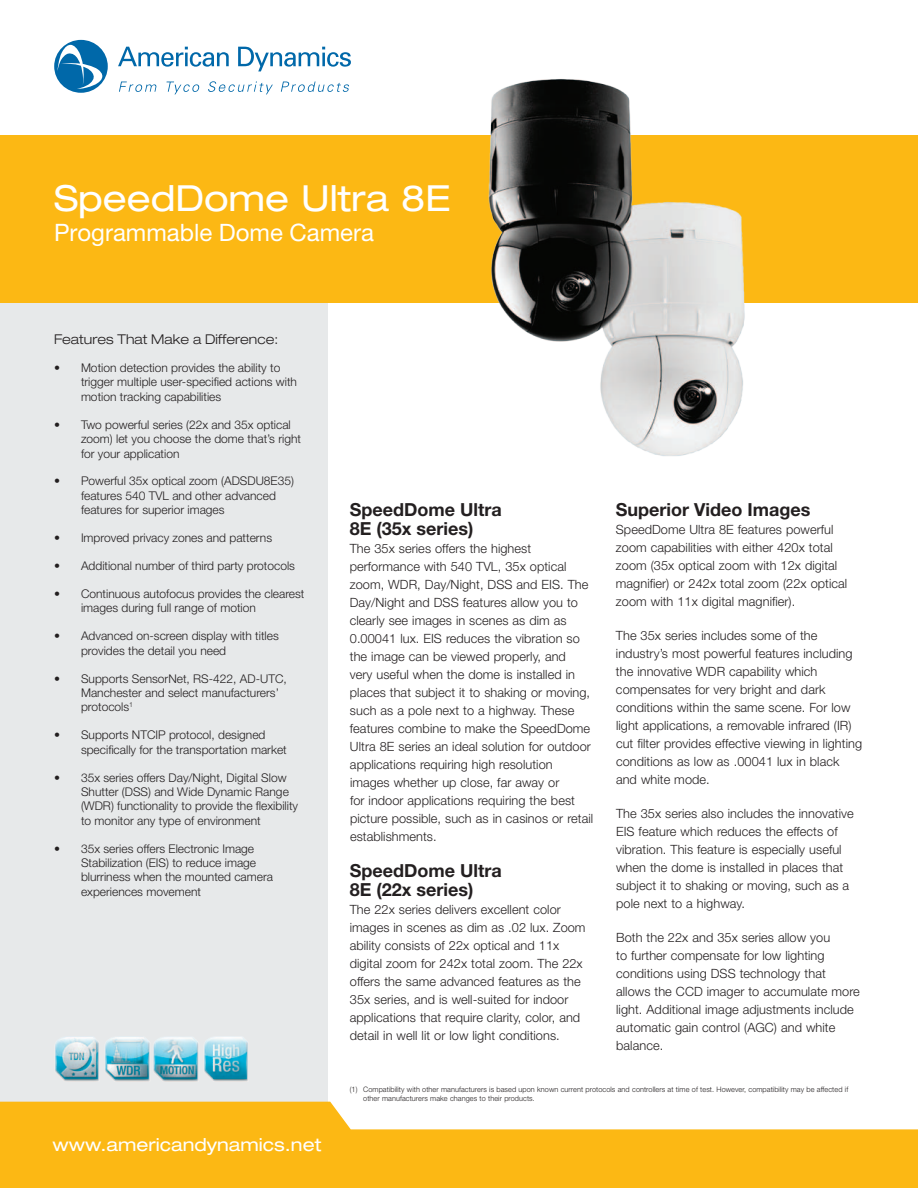
<style>
.page{position:relative;width:918px;height:1188px;background:#fff}
.page>*{position:absolute;margin:0;border:0;box-sizing:border-box;transform-origin:0 0}
.t1{font:expanded 36px "Helvetica Neue LT Pro";color:#fff}
.t2{font:24px "Helvetica Neue LT Pro";color:#fff}
.t3{font:700 18px/19.5px "Helvetica Neue LT Pro";color:#231f20}
.t4{font:expanded 18px "Helvetica Neue LT Pro";color:#fff}
.t5{font:300 expanded 13.5px "Helvetica Neue LT Pro";color:#231f20}
.t6{font:300 12.75px/18px "Helvetica Neue LT Pro";letter-spacing:.005em;color:#231f20}
.t7{font:300 12px/14.4px "Helvetica Neue LT Pro";color:#231f20}
.t8{font:300 7.5px/9px "Helvetica Neue LT Pro";letter-spacing:.01em;color:#231f20}
</style>
<div class="page">
<div style="left:0;top:162px;width:328px;height:1026px;background:#e7e9ea"></div>
<div style="left:0;top:135px;width:918px;height:167px;background:#fcb814"></div>
<svg style="left:0;top:1102px;width:918px;height:86px;fill:#fcb814"></svg>
<svg style="left:118px;top:47px;width:111px;height:20px"></svg>
<svg style="left:238px;top:47px;width:113px;height:24px"></svg>
<svg style="left:54px;top:40px;width:54px;height:53px"></svg>
<svg style="left:119px;top:82px;width:38px;height:10px"></svg>
<svg style="left:166px;top:82px;width:33px;height:12px"></svg>
<svg style="left:208px;top:81px;width:65px;height:13px"></svg>
<svg style="left:281px;top:81px;width:68px;height:11px"></svg>
<img style="left:476px;top:79px;width:280px;height:377px">
<img style="left:204px;top:1037px;width:44px;height:45px">
<img style="left:153px;top:1037px;width:45px;height:45px">
<img style="left:55px;top:1037px;width:44px;height:45px">
<img style="left:105px;top:1037px;width:45px;height:45px">
<h1 class="t1" style="left:54px;top:178px;width:398px">SpeedDome Ultra 8E</h1>
<h2 class="t2" style="left:54px;top:218px;width:322px">Programmable Dome Camera</h2>
<p class="t5" style="left:54px;top:331px;width:226px">Features That Make a Difference:</p>
<p class="t7" style="left:81px;top:360px;width:218px;text-indent:-27px">• Motion detection provides the ability to trigger multiple user-specified actions with motion tracking capabilities</p>
<p class="t7" style="left:81px;top:417px;width:222px;text-indent:-27px">• Two powerful series (22x and 35x optical zoom) let you choose the dome that’s right for your application</p>
<p class="t7" style="left:81px;top:474px;width:214px;text-indent:-27px">• Powerful 35x optical zoom (ADSDU8E35) features 540 TVL and other advanced features for superior images</p>
<p class="t7" style="left:54px;top:530px;width:220px">• Improved privacy zones and patterns</p>
<p class="t7" style="left:54px;top:558px;width:243px">• Additional number of third party protocols</p>
<p class="t7" style="left:81px;top:586px;width:225px;text-indent:-27px">• Continuous autofocus provides the clearest images during full range of motion</p>
<p class="t7" style="left:81px;top:629px;width:199px;text-indent:-27px">• Advanced on-screen display with titles provides the detail you need</p>
<p class="t7" style="left:81px;top:671px;width:207px;text-indent:-27px">• Supports SensorNet, RS-422, AD-UTC,<br>Manchester and select manufacturers’ protocols<sup>1</sup></p>
<p class="t7" style="left:81px;top:728px;width:207px;text-indent:-27px">• Supports NTCIP protocol, designed specifically for the transportation market</p>
<p class="t7" style="left:81px;top:770px;width:219px;text-indent:-27px">• 35x series offers Day/Night, Digital Slow Shutter (DSS) and Wide Dynamic Range (WDR) functionality to provide the flexibility to monitor any type of environment</p>
<p class="t7" style="left:81px;top:841px;width:194px;text-indent:-27px">• 35x series offers Electronic Image<br>Stabilization (EIS) to reduce image blurriness when the mounted camera experiences movement</p>
<h3 class="t3" style="left:350px;top:499px;width:153px">SpeedDome Ultra<br>8E (35x series)</h3>
<p class="t6" style="left:350px;top:539px;width:245px">The 35x series offers the highest performance with 540 TVL, 35x optical zoom, WDR, Day/Night, DSS and EIS. The Day/Night and DSS features allow you to clearly see images in scenes as dim as 0.00041 lux. EIS reduces the vibration so the image can be viewed properly, and<br>very useful when the dome is installed in places that subject it to shaking or moving, such as a pole next to a highway. These features combine to make the SpeedDome Ultra 8E series an ideal solution for outdoor applications requiring high resolution images whether up close, far away or<br>for indoor applications requiring the best picture possible, such as in casinos or retail establishments.</p>
<h3 class="t3" style="left:350px;top:860px;width:153px">SpeedDome Ultra<br>8E (22x series)</h3>
<p class="t6" style="left:350px;top:901px;width:237px">The 22x series delivers excellent color images in scenes as dim as .02 lux. Zoom ability consists of 22x optical and 11x digital zoom for 242x total zoom. The 22x offers the same advanced features as the 35x series, and is well-suited for indoor applications that require clarity, color, and detail in well lit or low light conditions.</p>
<h3 class="t3" style="left:616px;top:499px;width:196px">Superior Video Images</h3>
<p class="t6" style="left:616px;top:520px;width:233px">SpeedDome Ultra 8E features powerful zoom capabilities with either 420x total zoom (35x optical zoom with 12x digital magnifier) or 242x total zoom (22x optical zoom with 11x digital magnifier).</p>
<p class="t6" style="left:616px;top:626px;width:248px">The 35x series includes some of the industry’s most powerful features including the innovative WDR capability which compensates for very bright and dark conditions within the same scene. For low light applications, a removable infrared (IR) cut filter provides effective viewing in lighting conditions as low as .00041 lux in black and white mode.</p>
<p class="t6" style="left:616px;top:804px;width:239px">The 35x series also includes the innovative EIS feature which reduces the effects of vibration. This feature is especially useful when the dome is installed in places that subject it to shaking or moving, such as a pole next to a highway.</p>
<p class="t6" style="left:616px;top:929px;width:245px">Both the 22x and 35x series allow you<br>to further compensate for low lighting conditions using DSS technology that allows the CCD imager to accumulate more light. Additional image adjustments include automatic gain control (AGC) and white balance.</p>
<h3 class="t4" style="left:53px;top:1134px;width:270px">www.americandynamics.net</h3>
<p class="t8" style="left:363px;top:1085px;width:486px;text-indent:-14px">(1) Compatibility with other manufacturers is based upon known current protocols and controllers at time of test. However, compatibility may be affected if other manufacturers make changes to their products.</p>
</div>
